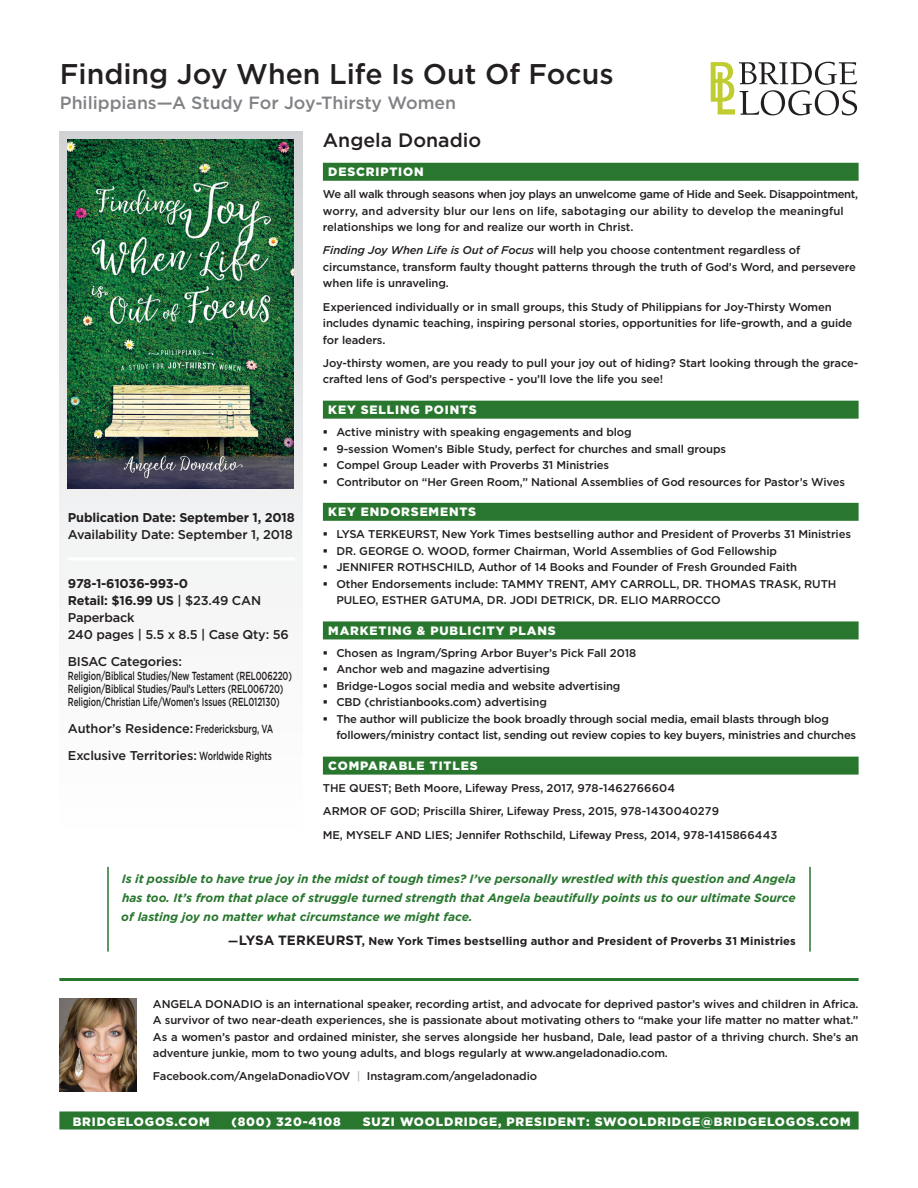
<style>
.page{position:relative;width:918px;height:1188px;background:#fff}
.page>*{position:absolute;margin:0;border:0;box-sizing:border-box;transform-origin:0 0}
.t1{font:500 28.5px "Gotham";color:#231f20}
.Author{font:500 19.5px "Gotham";color:#231f20}
.Subtitle{font:500 17.7px "Gotham";color:#808285}
.LEFT{font:700 12.75px "Gotham";letter-spacing:-.015em;color:#231f20}
.LEFT_Last_w_2_styles{font:500 12.75px "Gotham";letter-spacing:-.01em;color:#231f20}
.LEFT_w_Line_Under{font:500 12.75px "Gotham";letter-spacing:-.01em;color:#231f20}
.LEFT_Last{font:500 12.75px "Gotham";letter-spacing:-.015em;color:#231f20}
.LEFT-2{font:500 12.75px "Gotham";letter-spacing:-.015em;color:#231f20}
.t2{font:900 12.15px "Gotham";letter-spacing:.07em;color:#fff}
.End_body_Tip_Sheet{font:italic 700 12px/18.8px "Gotham";color:#29772f;text-align:justify}
.LEFT_small{font:500 11.7px "Gotham";letter-spacing:-.01em;color:#231f20;scale:.7 1}
.LEFT_small_Last{font:500 11.7px "Gotham";letter-spacing:-.01em;color:#231f20;scale:.7 1}
.Bio{font:500 11.25px/16.5px "Gotham";letter-spacing:-.01em;color:#231f20}
.Body{font:500 11.25px/16.5px "Gotham";letter-spacing:-.01em;color:#231f20}
.End_src_Tip_Sheet{font:700 11.25px "Gotham";letter-spacing:.01em;color:#231f20}
.s1{font-style:italic}
.s2{font-weight:500}
.s3{font-size:11.7px}
.s4{font-size:13.5px}
.s5{color:#bcbdc0}
</style>
<div class="page">
<svg style="left:59px;top:132px;width:243px;height:735px"></svg>
<div style="left:323px;top:163px;width:536px;height:18px;background:#29772f"></div>
<div style="left:323px;top:401px;width:536px;height:18px;background:#29772f"></div>
<div style="left:323px;top:503px;width:536px;height:18px;background:#29772f"></div>
<div style="left:323px;top:621px;width:536px;height:18px;background:#29772f"></div>
<div style="left:323px;top:757px;width:536px;height:18px;background:#29772f"></div>
<img style="left:68px;top:140px;width:226px;height:349px">
<svg style="left:711px;top:62px;width:146px;height:53px"></svg>
<hr style="left:59px;top:978px;width:800px;height:3px;background:#29772f">
<img style="left:59px;top:998px;width:78px;height:93px">
<hr style="left:68px;top:557px;width:227px;height:3px;background:#fff">
<div style="left:59px;top:1112px;width:800px;height:18px;background:#29772f"></div>
<hr style="left:107px;top:867px;width:2px;height:85px;background:#29772f">
<hr style="left:809px;top:867px;width:2px;height:85px;background:#29772f">
<p class="t1" style="left:60px;top:58px;width:555px">Finding Joy When Life Is Out Of Focus</p>
<p class="Subtitle" style="left:60px;top:93px;width:398px">Philippians—A Study For Joy-Thirsty Women</p>
<p class="Author" style="left:323px;top:129px;width:160px">Angela Donadio</p>
<h1 class="t2" style="left:328px;top:164px;width:97px">DESCRIPTION</h1>
<p class="Body" style="left:323px;top:186px;width:537px">We all walk through seasons when joy plays an unwelcome game of Hide and Seek. Disappointment, worry, and adversity blur our lens on life, sabotaging our ability to develop the meaningful relationships we long for and realize our worth in Christ.</p>
<p class="Body" style="left:323px;top:242px;width:535px"><span class="s1">Finding Joy When Life is Out of Focus</span> will help you choose contentment regardless of circumstance, transform faulty thought patterns through the truth of God’s Word, and persevere when life is unraveling.</p>
<p class="Body" style="left:323px;top:298px;width:531px">Experienced individually or in small groups, this Study of Philippians for Joy-Thirsty Women includes dynamic teaching, inspiring personal stories, opportunities for life-growth, and a guide for leaders.</p>
<p class="Body" style="left:323px;top:354px;width:537px">Joy-thirsty women, are you ready to pull your joy out of hiding? Start looking through the grace&shy;crafted lens of God’s perspective - you’ll love the life you see!</p>
<h1 class="t2" style="left:328px;top:401px;width:150px">KEY SELLING POINTS</h1>
<p class="Bio" style="left:336px;top:424px;width:297px">Active ministry with speaking engagements and blog</p>
<p class="Bio" style="left:336px;top:440px;width:391px">9-session Women’s Bible Study, perfect for churches and small groups</p>
<p class="Bio" style="left:336px;top:457px;width:274px">Compel Group Leader with Proverbs 31 Ministries</p>
<p class="Bio" style="left:336px;top:473px;width:510px">Contributor on “Her Green Room,” National Assemblies of God resources for Pastor’s Wives</p>
<h1 class="t2" style="left:328px;top:504px;width:149px">KEY ENDORSEMENTS</h1>
<p class="Bio" style="left:336px;top:526px;width:516px">LYSA TERKEURST, New York Times bestselling author and President of Proverbs 31 Ministries</p>
<p class="Bio" style="left:336px;top:542px;width:442px">DR. GEORGE O. WOOD, former Chairman, World Assemblies of God Fellowship</p>
<p class="Bio" style="left:336px;top:559px;width:462px">JENNIFER ROTHSCHILD, Author of 14 Books and Founder of Fresh Grounded Faith</p>
<p class="Bio" style="left:336px;top:575px;width:502px">Other Endorsements include: TAMMY TRENT, AMY CARROLL, DR. THOMAS TRASK, RUTH<br>PULEO, ESTHER GATUMA, DR. JODI DETRICK, DR. ELIO MARROCCO</p>
<h1 class="t2" style="left:328px;top:622px;width:229px">MARKETING &amp; PUBLICITY PLANS</h1>
<p class="Bio" style="left:336px;top:644px;width:301px">Chosen as Ingram/Spring Arbor Buyer’s Pick Fall 2018</p>
<p class="Bio" style="left:336px;top:661px;width:215px">Anchor web and magazine advertising</p>
<p class="Bio" style="left:336px;top:677px;width:286px">Bridge-Logos social media and website advertising</p>
<p class="Bio" style="left:336px;top:694px;width:212px">CBD (christianbooks.com) advertising</p>
<p class="Bio" style="left:336px;top:710px;width:521px">The author will publicize the book broadly through social media, email blasts through blog followers/ministry contact list, sending out review copies to key buyers, ministries and churches</p>
<h1 class="t2" style="left:328px;top:757px;width:151px">COMPARABLE TITLES</h1>
<p class="Body" style="left:323px;top:780px;width:354px">THE QUEST; Beth Moore, Lifeway Press, 2017, 978-1462766604</p>
<p class="Body" style="left:323px;top:803px;width:398px">ARMOR OF GOD; Priscilla Shirer, Lifeway Press, 2015, 978-1430040279</p>
<p class="Body" style="left:323px;top:826px;width:456px">ME, MYSELF AND LIES; Jennifer Rothschild, Lifeway Press, 2014, 978-1415866443</p>
<p class="LEFT" style="left:68px;top:509px;width:228px">Publication Date: September 1, 2018</p>
<p class="LEFT_w_Line_Under" style="left:68px;top:527px;width:226px">Availability Date: September 1, 2018</p>
<p class="LEFT" style="left:68px;top:575px;width:122px">978-1-61036-993-0</p>
<p class="LEFT" style="left:68px;top:592px;width:195px">Retail: $16.99 US <span class="s2">| $23.49 CAN</span></p>
<p class="LEFT-2" style="left:68px;top:610px;width:68px">Paperback</p>
<p class="LEFT_Last" style="left:68px;top:628px;width:222px">240 pages | 5.5 x 8.5 | Case Qty: 56</p>
<p class="LEFT-2" style="left:68px;top:655px;width:115px">BISAC Categories:</p>
<p class="LEFT_small" style="left:68px;top:669px;width:322px">Religion/Biblical Studies/New Testament (REL006220)</p>
<p class="LEFT_small" style="left:68px;top:682px;width:309px">Religion/Biblical Studies/Paul’s Letters (REL006720)</p>
<p class="LEFT_small_Last" style="left:68px;top:695px;width:304px">Religion/Christian Life/Women’s Issues (REL012130)</p>
<p class="LEFT_Last_w_2_styles" style="left:68px;top:721px;width:207px">Author’s Residence: <span class="s3">Fredericksburg, VA</span></p>
<p class="LEFT_Last_w_2_styles" style="left:68px;top:748px;width:205px">Exclusive Territories: <span class="s3">Worldwide Rights</span></p>
<p class="End_body_Tip_Sheet" style="left:121px;top:869px;width:676px">Is it possible to have true joy in the midst of tough times? I’ve personally wrestled with this question and Angela has too. It’s from that place of struggle turned strength that Angela beautifully points us to our ultimate Source of lasting joy no matter what circumstance we might face.</p>
<p class="End_src_Tip_Sheet" style="left:228px;top:933px;width:569px">—<span class="s4">LYSA TERKEURST</span>, New York Times bestselling author and President of Proverbs 31 Ministries</p>
<p class="Bio" style="left:153px;top:995px;width:707px;text-align:justify">ANGELA DONADIO is an international speaker, recording artist, and advocate for deprived pastor’s wives and children in Africa.<br>A survivor of two near-death experiences, she is passionate about motivating others to “make your life matter no matter what.” As a women’s pastor and ordained minister, she serves alongside her husband, Dale, lead pastor of a thriving church. She’s an adventure junkie, mom to two young adults, and blogs regularly at www.angeladonadio.com.</p>
<p class="Body" style="left:153px;top:1068px;width:386px">Facebook.com/AngelaDonadioVOV <span class="s5">|</span> Instagram.com/angeladonadio</p>
<h1 class="t2" style="left:73px;top:1113px;width:138px">BRIDGELOGOS.COM</h1>
<h1 class="t2" style="left:232px;top:1113px;width:111px">(800) 320-4108</h1>
<h1 class="t2" style="left:363px;top:1113px;width:489px">SUZI WOOLDRIDGE, PRESIDENT: SWOOLDRIDGE@BRIDGELOGOS.COM</h1>
</div>
